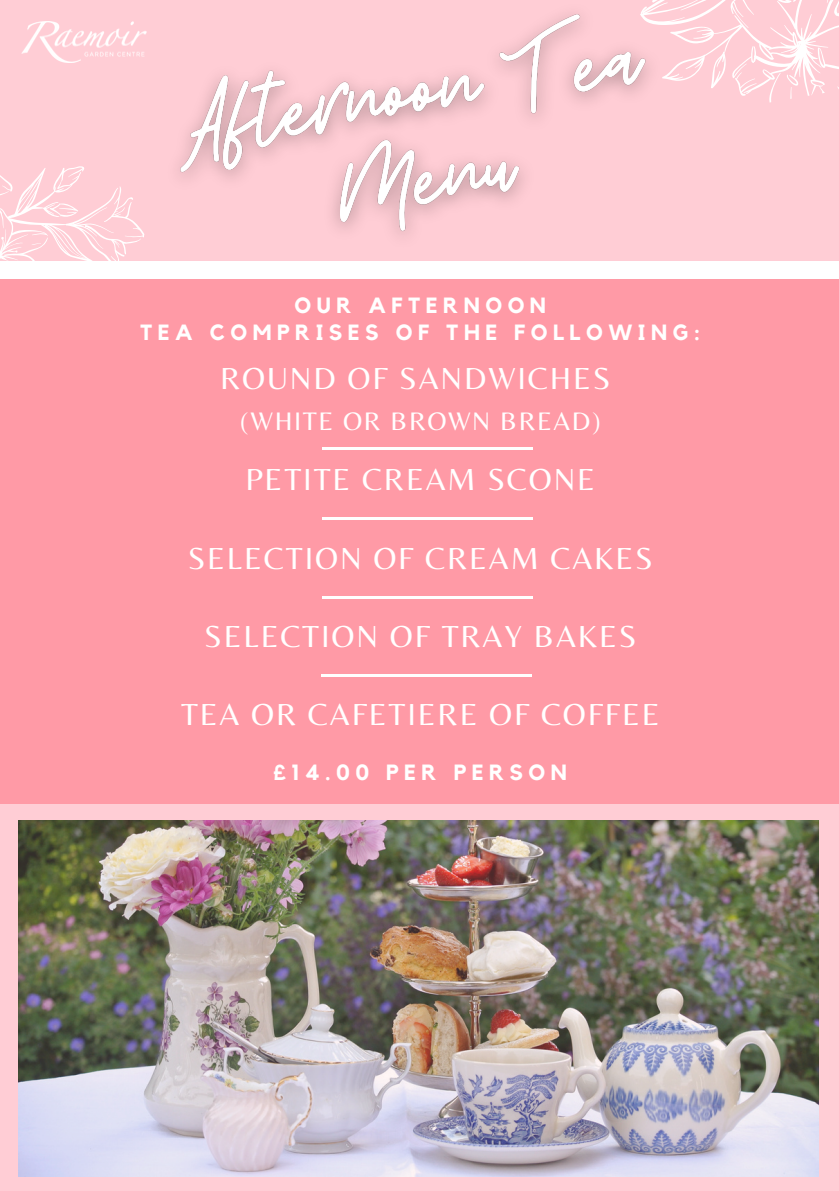
<style>
.page{position:relative;width:839px;height:1191px;background:#fff}
.page>*{position:absolute;margin:0;border:0;box-sizing:border-box;transform-origin:0 0}
.t1{font:31.6px "Belleza";letter-spacing:.06em;color:#fff}
.t2{font:26.4px "Belleza";letter-spacing:.06em;color:#fff}
.t3{font:700 22px "Kollektif";letter-spacing:.25em;color:#fff}
</style>
<div class="page">
<div style="left:0;top:0;width:838px;height:1191px;background:#ff9aa6"></div>
<div style="left:0;top:242px;width:838px;height:37px;background:#fff"></div>
<div style="left:0;top:804px;width:838px;height:387px;background:#ffcdd5"></div>
<hr style="left:322px;top:517px;width:210px;height:3px;background:#fff">
<hr style="left:322px;top:596px;width:210px;height:3px;background:#fff">
<hr style="left:322px;top:447px;width:210px;height:3px;background:#fff">
<hr style="left:321px;top:674px;width:210px;height:3px;background:#fff">
<div style="left:0;top:0;width:838px;height:261px;background:#ffcdd5"></div>
<img style="left:146px;top:14px;width:464px;height:220px">
<img style="left:21px;top:22px;width:125px;height:40px">
<svg style="left:610px;top:0;width:228px;height:103px"></svg>
<svg style="left:0;top:84px;width:161px;height:177px"></svg>
<img style="left:18px;top:821px;width:800px;height:355px">
<p class="t3" style="left:294px;top:296px;width:253px">OUR AFTERNOON</p>
<p class="t3" style="left:140px;top:322px;width:562px">TEA COMPRISES OF THE FOLLOWING:</p>
<p class="t1" style="left:220px;top:360px;width:392px">ROUND OF SANDWICHES</p>
<p class="t2" style="left:240px;top:406px;width:362px">(WHITE OR BROWN BREAD)</p>
<p class="t1" style="left:245px;top:461px;width:351px">PETITE CREAM SCONE</p>
<p class="t1" style="left:188px;top:539px;width:466px">SELECTION OF CREAM CAKES</p>
<p class="t1" style="left:204px;top:618px;width:433px">SELECTION OF TRAY BAKES</p>
<p class="t1" style="left:181px;top:696px;width:480px">TEA OR CAFETIERE OF COFFEE</p>
<p class="t3" style="left:273px;top:762px;width:295px">£14.00 PER PERSON</p>
</div>
